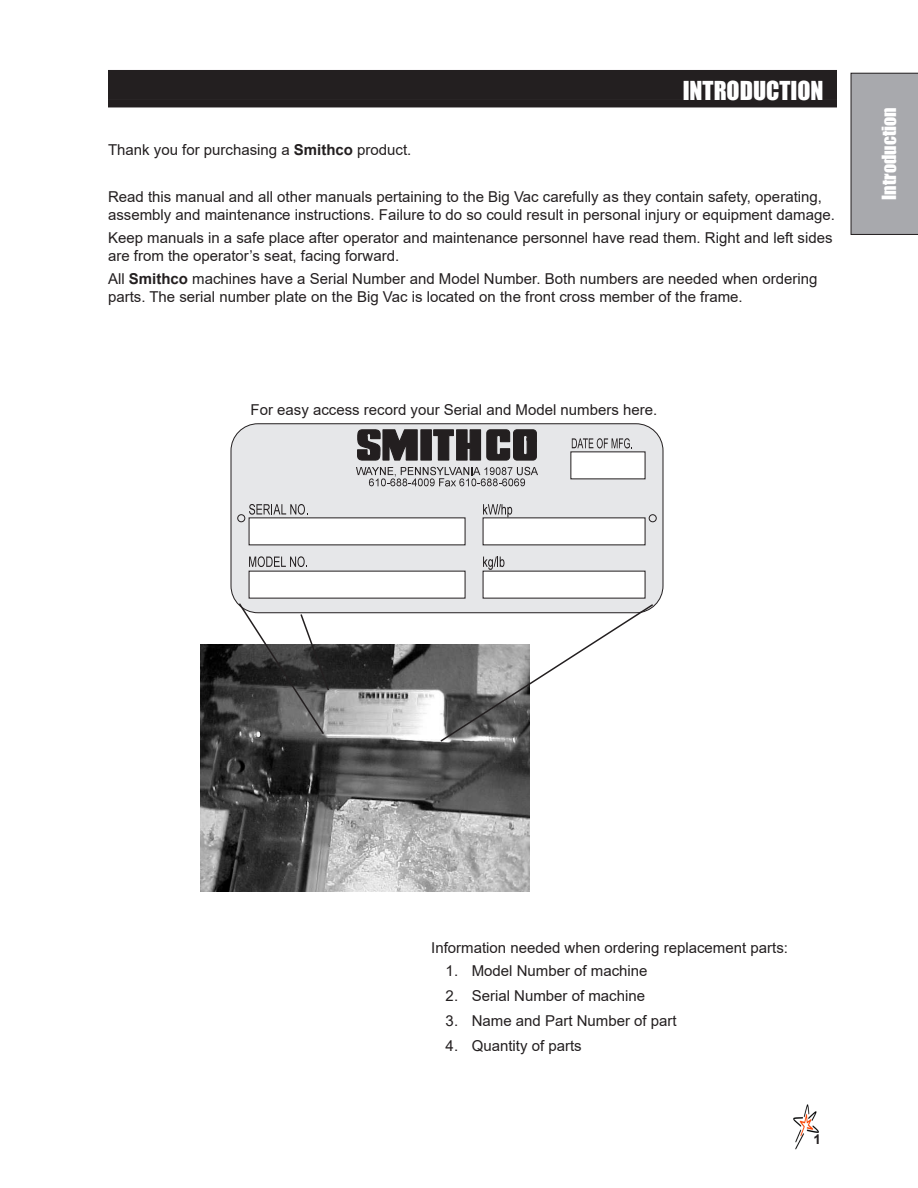
<style>
.page{position:relative;width:918px;height:1188px;background:#fff}
.page>*{position:absolute;margin:0;border:0;box-sizing:border-box;transform-origin:0 0}
.Header_Right{font:24px "Impact";color:#fff}
.t1{font:18px "Impact";color:#fff}
.Body_text{font:15px/18px "Arial";color:#231f20}
._1__2__3{font:15px "Arial";color:#231f20}
.t2{font:700 13.5px "Arial";color:#231f20}
.s1{font-weight:700}
</style>
<div class="page">
<img style="left:793px;top:1104px;width:26px;height:46px">
<div style="left:811px;top:1133px;width:27px;height:8px;background:#fff"></div>
<div style="left:851px;top:73px;width:67px;height:162px;background:#a8a9ad"></div>
<div style="left:108px;top:70px;width:729px;height:30px;background:#231f20"></div>
<div style="left:108px;top:100px;width:729px;height:7px;background:#231f20"></div>
<div style="left:231px;top:424px;width:432px;height:189px;background:#e6e7e9;border-radius:27px"></div>
<div style="left:249px;top:518px;width:216px;height:27px;background:#fff"></div>
<div style="left:483px;top:518px;width:162px;height:27px;background:#fff"></div>
<div style="left:649px;top:514px;width:8px;height:8px;border:1px solid #231f20;border-radius:50%"></div>
<div style="left:237px;top:514px;width:8px;height:8px;border:1px solid #231f20;border-radius:50%"></div>
<svg style="left:249px;top:504px;width:59px;height:11px"></svg>
<svg style="left:249px;top:556px;width:58px;height:11px"></svg>
<svg style="left:483px;top:504px;width:29px;height:13px"></svg>
<svg style="left:483px;top:557px;width:21px;height:13px"></svg>
<svg style="left:356px;top:429px;width:182px;height:58px"></svg>
<div style="left:249px;top:571px;width:216px;height:27px;background:#fff"></div>
<div style="left:483px;top:571px;width:162px;height:27px;background:#fff"></div>
<div style="left:570px;top:452px;width:75px;height:27px;background:#fff"></div>
<svg style="left:572px;top:438px;width:60px;height:10px"></svg>
<img style="left:201px;top:645px;width:329px;height:246px">
<svg style="left:439px;top:604px;width:216px;height:139px"></svg>
<svg style="left:237px;top:602px;width:93px;height:134px"></svg>
<p class="Header_Right" style="left:683px;top:72px;width:142px">INTRODUCTION</p>
<p class="Body_text" style="left:108px;top:141px;width:305px">Thank you for purchasing a <span class="s1">Smithco</span> product.</p>
<p class="Body_text" style="left:108px;top:187px;width:728px">Read this manual and all other manuals pertaining to the Big Vac carefully as they contain safety, operating, assembly and maintenance instructions. Failure to do so could result in personal injury or equipment damage.</p>
<p class="Body_text" style="left:108px;top:229px;width:726px">Keep manuals in a safe place after operator and maintenance personnel have read them. Right and left sides are from the operator’s seat, facing forward.</p>
<p class="Body_text" style="left:108px;top:270px;width:711px">All <span class="s1">Smithco</span> machines have a Serial Number and Model Number. Both numbers are needed when ordering parts. The serial number plate on the Big Vac is located on the front cross member of the frame.</p>
<p class="Body_text" style="left:251px;top:400px;width:408px">For easy access record your Serial and Model numbers here.</p>
<p class="t1" style="left:875px;top:200px;width:94px;rotate:-90deg">Introduction</p>
<p class="Body_text" style="left:431px;top:938px;width:358px">Information needed when ordering replacement parts:</p>
<p class="_1__2__3" style="left:446px;top:960px;width:203px">1. Model Number of machine</p>
<p class="_1__2__3" style="left:446px;top:985px;width:201px">2. Serial Number of machine</p>
<p class="_1__2__3" style="left:446px;top:1010px;width:233px">3. Name and Part Number of part</p>
<p class="_1__2__3" style="left:446px;top:1035px;width:138px">4. Quantity of parts</p>
<p class="t2" style="left:813px;top:1129px;width:9px">1</p>
</div>
